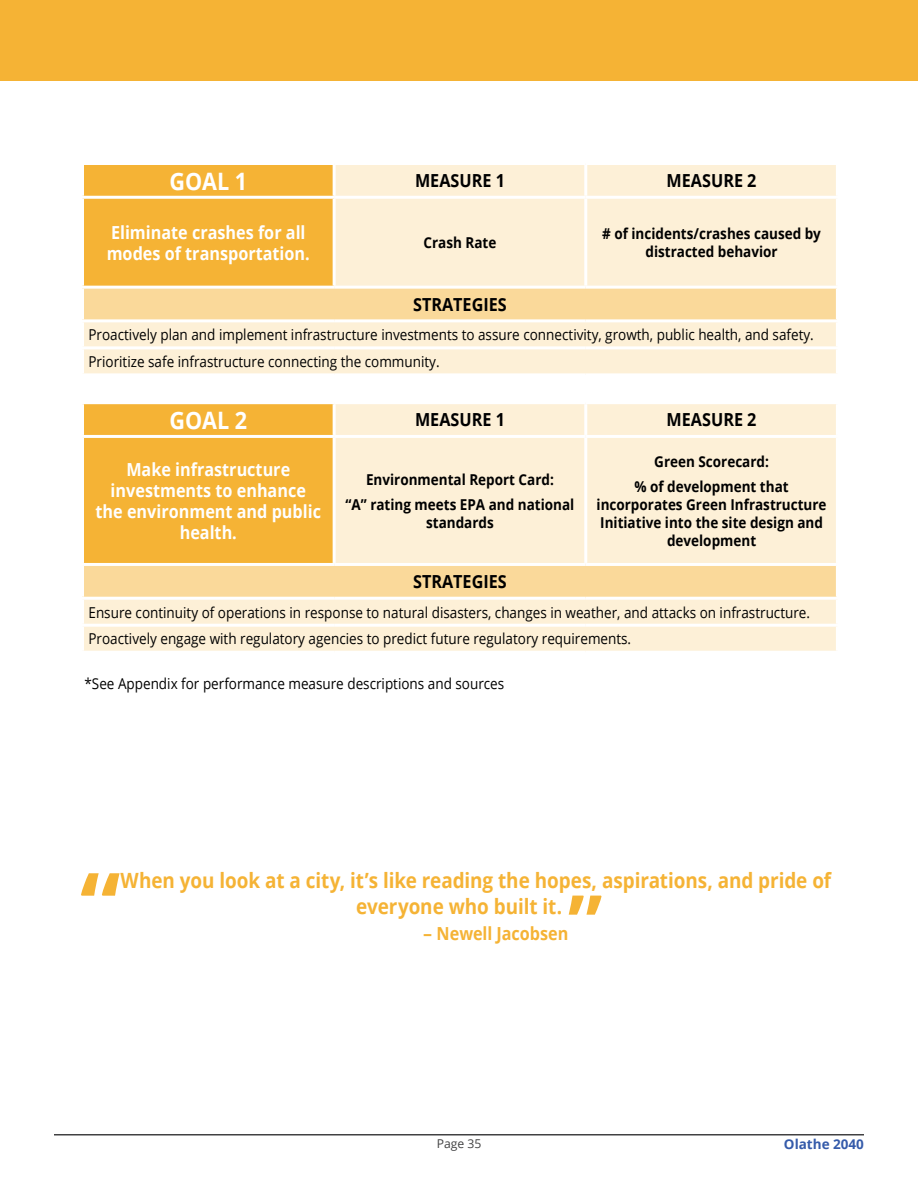
<style>
.page{position:relative;width:918px;height:1188px;background:#fff}
.page>*{position:absolute;margin:0;border:0;box-sizing:border-box;transform-origin:0 0}
.t1{font:700 91.65px "Open Sans";color:#f5b335}
.t2{font:700 78px "Open Sans";color:#f5b335}
.t3{font:700 24px "Open Sans";color:#fff;scale:.9 1}
.t4{font:700 21px/25.5px "Open Sans";letter-spacing:-.005em;color:#f5b335;scale:.9 1}
.t5{font:700 18px/21px "Open Sans";color:#fff;text-align:center;scale:.9 1}
.t6{font:700 18px "Open Sans";color:#000;scale:.9 1}
.t7{font:700 18px "Open Sans";color:#f5b335}
.t8{font:15px/26.2px "Open Sans";color:#000;scale:.9 1}
.t9{font:700 15px/18px "Open Sans";color:#000;text-align:center;scale:.9 1}
.t10{font:700 13.5px "Open Sans";color:#355baa}
.t11{font:12.15px "Open Sans";color:#414142}
</style>
<div class="page">
<hr style="left:54px;top:1134px;width:810px;height:2px;background:#414142">
<div style="left:0;top:0;width:918px;height:80px;background:#f5b335"></div>
<svg style="left:84px;top:404px;width:752px;height:247px;background:#fae0ad"></svg>
<div style="left:82px;top:564px;width:755px;height:34px;background:#fad99a"></div>
<hr style="left:333px;top:404px;width:3px;height:31px;background:#fff">
<hr style="left:584px;top:404px;width:3px;height:31px;background:#fff">
<hr style="left:81px;top:435px;width:253px;height:3px;background:#fff">
<hr style="left:334px;top:435px;width:252px;height:3px;background:#fff">
<hr style="left:333px;top:438px;width:3px;height:125px;background:#fff">
<hr style="left:586px;top:435px;width:253px;height:3px;background:#fff">
<hr style="left:584px;top:438px;width:3px;height:125px;background:#fff">
<hr style="left:81px;top:563px;width:253px;height:3px;background:#fff">
<hr style="left:81px;top:566px;width:3px;height:31px;background:#fff">
<hr style="left:334px;top:563px;width:252px;height:3px;background:#fff">
<hr style="left:586px;top:563px;width:253px;height:3px;background:#fff">
<hr style="left:836px;top:566px;width:3px;height:31px;background:#fff">
<hr style="left:81px;top:597px;width:253px;height:3px;background:#fff">
<hr style="left:334px;top:597px;width:252px;height:3px;background:#fff">
<hr style="left:586px;top:597px;width:253px;height:3px;background:#fff">
<hr style="left:81px;top:624px;width:253px;height:3px;background:#fff">
<hr style="left:334px;top:624px;width:252px;height:3px;background:#fff">
<hr style="left:586px;top:624px;width:253px;height:3px;background:#fff">
<svg style="left:84px;top:165px;width:752px;height:208px;background:#fbe1b1"></svg>
<div style="left:82px;top:287px;width:755px;height:34px;background:#fad99a"></div>
<hr style="left:333px;top:165px;width:3px;height:31px;background:#fff">
<hr style="left:584px;top:165px;width:3px;height:31px;background:#fff">
<hr style="left:81px;top:196px;width:253px;height:3px;background:#fff">
<hr style="left:334px;top:196px;width:252px;height:3px;background:#fff">
<hr style="left:333px;top:199px;width:3px;height:87px;background:#fff">
<hr style="left:586px;top:196px;width:253px;height:3px;background:#fff">
<hr style="left:584px;top:199px;width:3px;height:87px;background:#fff">
<hr style="left:81px;top:286px;width:253px;height:3px;background:#fff">
<hr style="left:81px;top:289px;width:3px;height:30px;background:#fff">
<hr style="left:334px;top:286px;width:252px;height:3px;background:#fff">
<hr style="left:586px;top:286px;width:253px;height:3px;background:#fff">
<hr style="left:836px;top:289px;width:3px;height:30px;background:#fff">
<hr style="left:81px;top:319px;width:253px;height:3px;background:#fff">
<hr style="left:334px;top:319px;width:252px;height:3px;background:#fff">
<hr style="left:586px;top:319px;width:253px;height:3px;background:#fff">
<hr style="left:81px;top:346px;width:253px;height:3px;background:#fff">
<hr style="left:334px;top:346px;width:252px;height:3px;background:#fff">
<hr style="left:586px;top:346px;width:253px;height:3px;background:#fff">
<h3 class="t3" style="left:169px;top:164px;width:88px">GOAL 1</h3>
<p class="t6" style="left:415px;top:168px;width:101px">MEASURE 1</p>
<p class="t6" style="left:667px;top:168px;width:101px">MEASURE 2</p>
<p class="t5" style="left:107px;top:221px;width:227px;text-align:left">Eliminate crashes for all modes of transportation.</p>
<p class="t9" style="left:424px;top:233px;width:82px">Crash Rate</p>
<p class="t9" style="left:602px;top:224px;width:245px"># of incidents/crashes caused by distracted behavior</p>
<p class="t6" style="left:413px;top:292px;width:106px">STRATEGIES</p>
<p class="t8" style="left:88px;top:321px;width:807px;line-height:27px">Proactively plan and implement infrastructure investments to assure connectivity, growth, public health, and safety.<br>Prioritize safe infrastructure connecting the community.</p>
<h3 class="t3" style="left:169px;top:403px;width:88px">GOAL 2</h3>
<p class="t6" style="left:415px;top:407px;width:101px">MEASURE 1</p>
<p class="t6" style="left:667px;top:407px;width:101px">MEASURE 2</p>
<p class="t5" style="left:96px;top:458px;width:252px">Make infrastructure investments to enhance the environment and public health.</p>
<p class="t9" style="left:346px;top:467px;width:256px;line-height:24.8px">Environmental Report Card:<br>“A” rating meets EPA and national</p>
<p class="t9" style="left:635px;top:449px;width:173px;line-height:24.8px">Green Scorecard:<br>% of development that</p>
<p class="t9" style="left:597px;top:495px;width:257px">incorporates Green Infrastructure<br>Initiative into the site design and development</p>
<p class="t9" style="left:426px;top:513px;width:77px">standards</p>
<p class="t6" style="left:413px;top:569px;width:106px">STRATEGIES</p>
<p class="t8" style="left:88px;top:599px;width:803px">Ensure continuity of operations in response to natural disasters, changes in weather, and attacks on infrastructure.<br>Proactively engage with regulatory agencies to predict future regulatory requirements.</p>
<p class="t8" style="left:85px;top:670px;width:468px">*See Appendix for performance measure descriptions and sources</p>
<h1 class="t1" style="left:80px;top:841px;width:42px">“</h1>
<h3 class="t4" style="left:356px;top:867px;width:529px;text-indent:-236px">When you look at a city, it’s like reading the hopes, aspirations, and pride of everyone who built it.</h3>
<p class="t7" style="left:423px;top:921px;width:147px">– Newell Jacobsen</p>
<h2 class="t2" style="left:568px;top:868px;width:36px">”</h2>
<p class="t11" style="left:437px;top:1136px;width:46px">Page 35</p>
<p class="t10" style="left:784px;top:1135px;width:82px">Olathe 2040</p>
</div>
